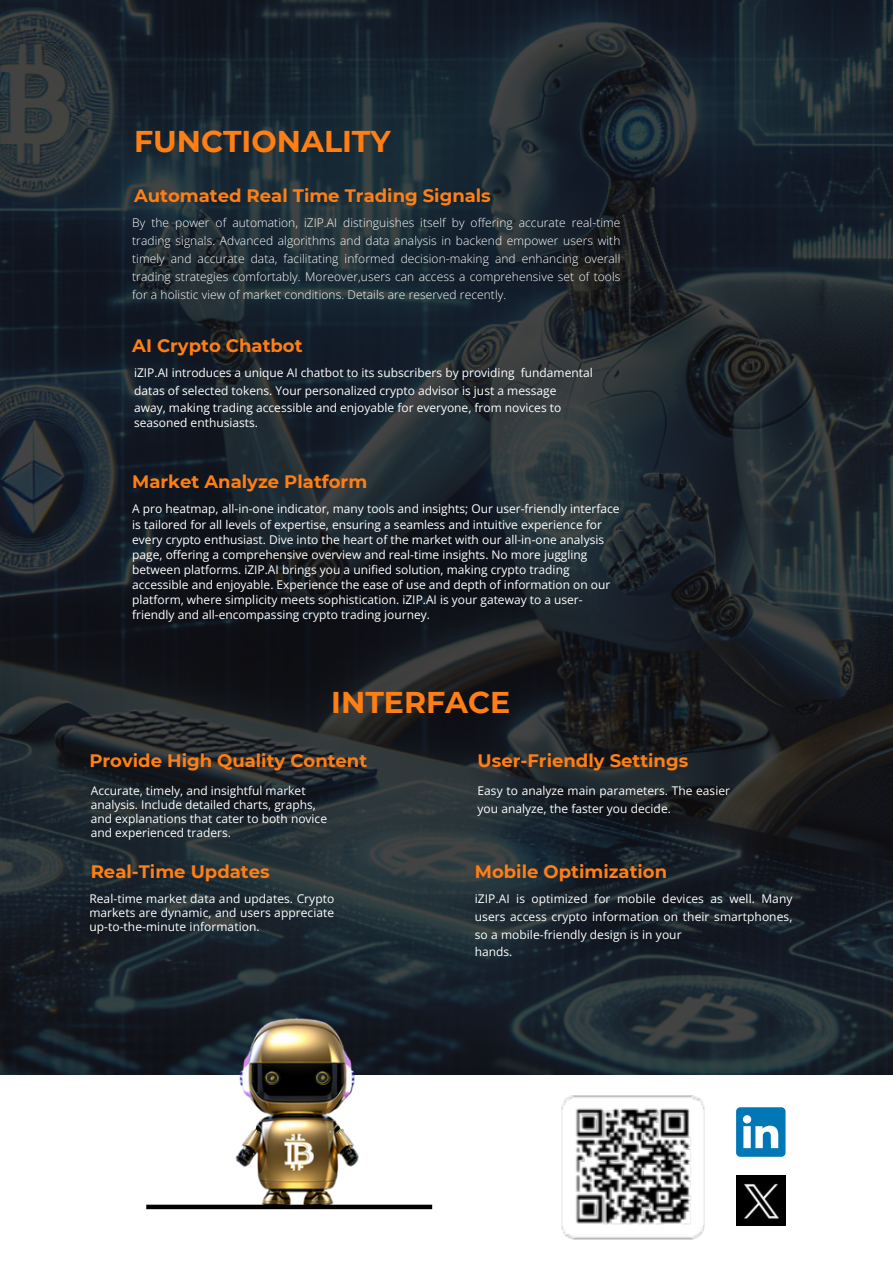
<style>
.page{position:relative;width:893px;height:1264px;background:#fff}
.page>*{position:absolute;margin:0;border:0;box-sizing:border-box;transform-origin:0 0}
.t1{font:700 30px "Montserrat";color:#ff7f14}
.t2{font:700 18px "Montserrat";color:#ff7f14}
.t3{font:12px/15px "Open Sans";color:#fff}
.t4{font:300 12px/18px "Open Sans";letter-spacing:.005em;color:#fff;text-align:justify}
</style>
<div class="page">
<img style="left:0;top:0;width:892px;height:1074px">
<img style="left:173px;top:983px;width:249px;height:227px">
<div style="left:146px;top:1204px;width:286px;height:5px;background:#000"></div>
<img style="left:561px;top:1095px;width:143px;height:144px">
<svg style="left:736px;top:1107px;width:49px;height:49px"></svg>
<img style="left:577px;top:1108px;width:114px;height:116px">
<img style="left:576px;top:1107px;width:113px;height:116px">
<img style="left:736px;top:1175px;width:49px;height:50px">
<p class="t1" style="left:134px;top:123px;width:258px">FUNCTIONALITY</p>
<h2 class="t2" style="left:134px;top:185px;width:358px">Automated Real Time Trading Signals</h2>
<h2 class="t4" style="left:132px;top:214px;width:489px">By the power of automation, iZIP.AI distinguishes itself by offering accurate real-time trading signals. Advanced algorithms and data analysis in backend empower users with timely and accurate data, facilitating informed decision-making and enhancing overall trading strategies comfortably. Moreover,users can access a comprehensive set of tools for a holistic view of market conditions. Details are reserved recently.</h2>
<h2 class="t2" style="left:132px;top:334px;width:172px">AI Crypto Chatbot</h2>
<h2 class="t3" style="left:134px;top:363px;width:460px;line-height:18px">iZIP.AI introduces a unique AI chatbot to its subscribers by providing fundamental datas of selected tokens. Your personalized crypto advisor is just a message</h2>
<p class="t3" style="left:134px;top:399px;width:428px">away, making trading accessible and enjoyable for everyone, from novices to seasoned enthusiasts.</p>
<p class="t2" style="left:132px;top:470px;width:236px">Market Analyze Platform</p>
<h1 class="t3" style="left:132px;top:501px;width:489px">A pro heatmap, all-in-one indicator, many tools and insights; Our user-friendly interface is tailored for all levels of expertise, ensuring a seamless and intuitive experience for every crypto enthusiast. Dive into the heart of the market with our all-in-one analysis page, offering a comprehensive overview and real-time insights. No more juggling between platforms. iZIP.AI brings you a unified solution, making crypto trading accessible and enjoyable. Experience the ease of use and depth of information on our platform, where simplicity meets sophistication. iZIP.AI is your gateway to a user&shy;friendly and all-encompassing crypto trading journey.</h1>
<h1 class="t1" style="left:331px;top:683px;width:181px">INTERFACE</h1>
<p class="t2" style="left:89px;top:749px;width:279px">Provide High Quality Content</p>
<h2 class="t2" style="left:477px;top:749px;width:212px">User-Friendly Settings</h2>
<p class="t3" style="left:91px;top:783px;width:238px;line-height:14px">Accurate, timely, and insightful market analysis. Include detailed charts, graphs, and explanations that cater to both novice and experienced traders.</p>
<p class="t3" style="left:477px;top:781px;width:254px;line-height:18px">Easy to analyze main parameters. The easier you analyze, the faster you decide.</p>
<p class="t2" style="left:91px;top:860px;width:180px">Real-Time Updates</p>
<p class="t2" style="left:475px;top:860px;width:194px">Mobile Optimization</p>
<h2 class="t3" style="left:89px;top:891px;width:246px;line-height:14px;text-align:justify">Real-time market data and updates. Crypto markets are dynamic, and users appreciate up-to-the-minute information.</h2>
<h2 class="t3" style="left:475px;top:889px;width:319px;line-height:18px;text-align:justify">iZIP.AI is optimized for mobile devices as well. Many users access crypto information on their smartphones, so a mobile-friendly design is in your</h2>
<p class="t3" style="left:475px;top:943px;width:39px">hands.</p>
</div>
